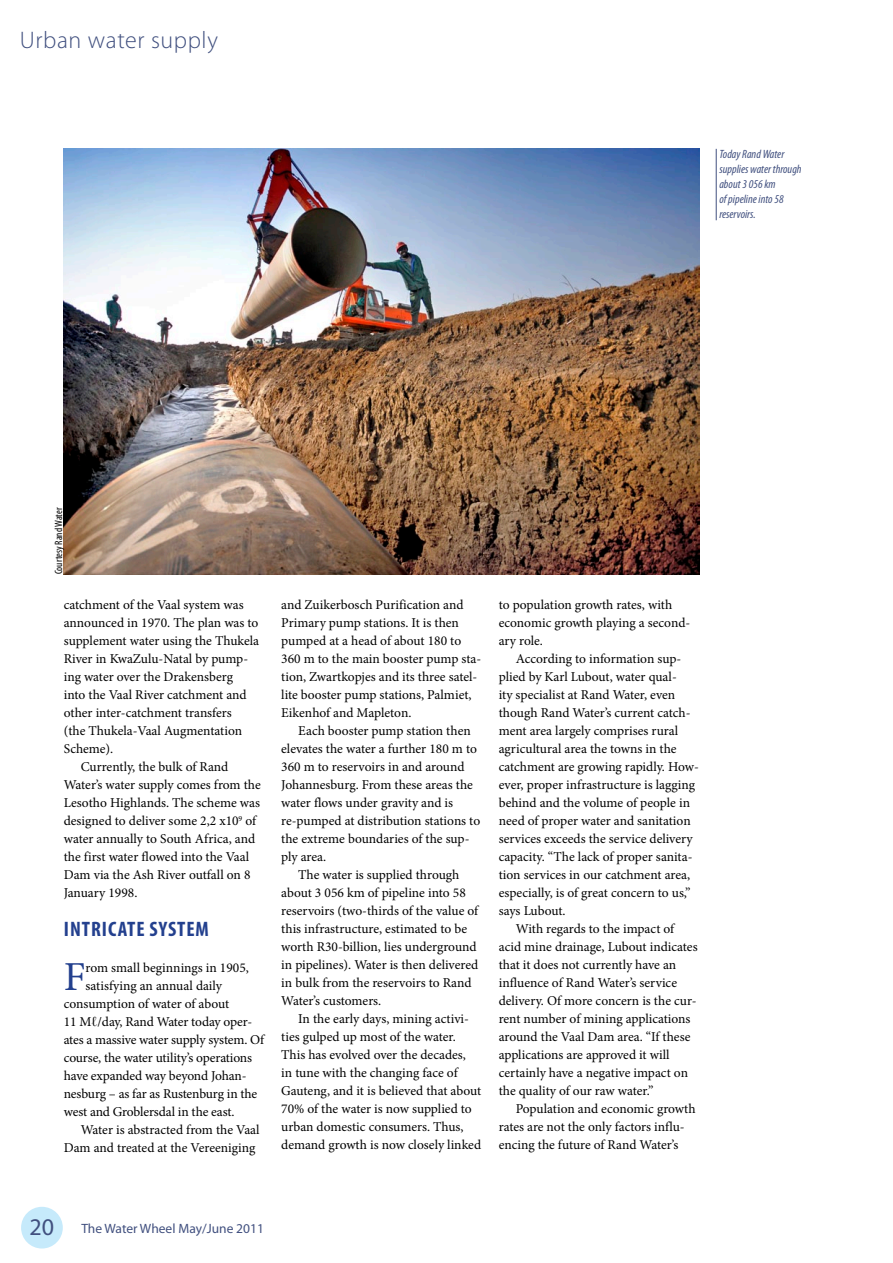
<style>
.page{position:relative;width:893px;height:1263px;background:#fff}
.page>*{position:absolute;margin:0;border:0;box-sizing:border-box;transform-origin:0 0}
.t1{font:41.25px "Minion Pro";color:#23408e}
.t2{font:300 24px "Myriad Pro";letter-spacing:.025em;color:#41507f}
.t3{font:700 condensed 21px "Myriad Pro";letter-spacing:.045em;color:#23408e}
.t4{font:13.5px/18px "Minion Pro";letter-spacing:-.005em;color:#000}
.t5{font:13.5px "Myriad Pro";color:#41507f}
.t6{font:italic condensed 12px/15px "Myriad Pro";color:#41507f}
.t7{font:condensed 10.65px "Myriad Pro";color:#000}
.s1{font-family:"Times New Roman"}
.s2{font-size:24px}
</style>
<div class="page">
<div style="left:21px;top:1207px;width:42px;height:41px;background:#c6eafb;border-radius:50%"></div>
<img style="left:64px;top:149px;width:635px;height:425px">
<hr style="left:716px;top:149px;width:1px;height:71px;background:#41507f">
<h2 class="t2" style="left:20px;top:26px;width:200px">Urban water supply</h2>
<p class="t6" style="left:719px;top:146px;width:84px">Today Rand Water supplies water through about 3 056 km<br>of pipeline into 58 reservoirs.</p>
<p class="t7" style="left:52px;top:574px;width:68px;rotate:-90deg">Courtesy Rand Water</p>
<p class="t4" style="left:64px;top:596px;width:181px">catchment of the Vaal system was</p>
<p class="t4" style="left:64px;top:614px;width:196px">announced in 1970. The plan was to</p>
<p class="t4" style="left:64px;top:632px;width:197px">supplement water using the Thukela</p>
<p class="t4" style="left:64px;top:650px;width:186px">River in KwaZulu-Natal by pump-</p>
<p class="t4" style="left:64px;top:668px;width:171px">ing water over the Drakensberg</p>
<p class="t4" style="left:64px;top:686px;width:184px">into the Vaal River catchment and</p>
<p class="t4" style="left:64px;top:704px;width:169px">other inter-catchment transfers</p>
<p class="t4" style="left:64px;top:722px;width:180px">(the Thukela-Vaal Augmentation</p>
<p class="t4" style="left:64px;top:740px;width:51px">Scheme).</p>
<p class="t4" style="left:81px;top:758px;width:149px">Currently, the bulk of Rand</p>
<p class="t4" style="left:64px;top:776px;width:199px">Water’s water supply comes from the</p>
<p class="t4" style="left:64px;top:794px;width:198px">Lesotho Highlands. The scheme was</p>
<p class="t4" style="left:64px;top:812px;width:194px">designed to deliver some 2,2 x10<sup>9</sup> of</p>
<p class="t4" style="left:64px;top:830px;width:193px">water annually to South Africa, and</p>
<p class="t4" style="left:64px;top:848px;width:187px">the first water flowed into the Vaal</p>
<p class="t4" style="left:64px;top:866px;width:188px">Dam via the Ash River outfall on 8</p>
<p class="t4" style="left:64px;top:884px;width:75px">January 1998.</p>
<h3 class="t3" style="left:64px;top:916px;width:147px">INTRICATE SYSTEM</h3>
<h1 class="t1" style="left:64px;top:950px;width:23px">F</h1>
<p class="t4" style="left:86px;top:959px;width:165px">rom small beginnings in 1905,</p>
<p class="t4" style="left:86px;top:977px;width:138px">satisfying an annual daily</p>
<p class="t4" style="left:64px;top:995px;width:167px">consumption of water of about</p>
<p class="t4" style="left:64px;top:1013px;width:190px">11 M<span class="s1">ℓ</span>/day, Rand Water today oper-</p>
<p class="t4" style="left:64px;top:1031px;width:202px">ates a massive water supply system. Of</p>
<p class="t4" style="left:64px;top:1049px;width:190px">course, the water utility’s operations</p>
<p class="t4" style="left:64px;top:1067px;width:184px">have expanded way beyond Johan-</p>
<p class="t4" style="left:64px;top:1085px;width:195px">nesburg – as far as Rustenburg in the</p>
<p class="t4" style="left:64px;top:1103px;width:172px">west and Groblersdal in the east.</p>
<p class="t4" style="left:81px;top:1121px;width:180px">Water is abstracted from the Vaal</p>
<p class="t4" style="left:64px;top:1139px;width:193px">Dam and treated at the Vereeniging</p>
<p class="t4" style="left:281px;top:596px;width:202px">and Zuikerbosch Purification and<br>Primary pump stations. It is then pumped at a head of about 180 to<br>360 m to the main booster pump sta&shy;tion, Zwartkopjes and its three satel&shy;lite booster pump stations, Palmiet,<br>Eikenhof and Mapleton.</p>
<p class="t4" style="left:298px;top:722px;width:174px">Each booster pump station then</p>
<p class="t4" style="left:281px;top:740px;width:197px">elevates the water a further 180 m to</p>
<p class="t4" style="left:281px;top:758px;width:185px">360 m to reservoirs in and around</p>
<p class="t4" style="left:281px;top:776px;width:193px">Johannesburg. From these areas the</p>
<p class="t4" style="left:281px;top:794px;width:173px">water flows under gravity and is</p>
<p class="t4" style="left:281px;top:812px;width:200px">re-pumped at distribution stations to</p>
<p class="t4" style="left:281px;top:830px;width:190px">the extreme boundaries of the sup-</p>
<p class="t4" style="left:281px;top:848px;width:47px">ply area.</p>
<p class="t4" style="left:298px;top:866px;width:163px">The water is supplied through</p>
<p class="t4" style="left:281px;top:884px;width:186px">about 3 056 km of pipeline into 58</p>
<p class="t4" style="left:281px;top:902px;width:198px">reservoirs (two-thirds of the value of</p>
<p class="t4" style="left:281px;top:920px;width:187px">this infrastructure, estimated to be</p>
<p class="t4" style="left:281px;top:938px;width:197px">worth R30-billion, lies underground</p>
<p class="t4" style="left:281px;top:956px;width:199px">in pipelines). Water is then delivered</p>
<p class="t4" style="left:281px;top:974px;width:192px">in bulk from the reservoirs to Rand</p>
<p class="t4" style="left:281px;top:992px;width:102px">Water’s customers.</p>
<p class="t4" style="left:298px;top:1010px;width:172px">In the early days, mining activi-</p>
<p class="t4" style="left:281px;top:1028px;width:176px">ties gulped up most of the water.</p>
<p class="t4" style="left:281px;top:1046px;width:186px">This has evolved over the decades,</p>
<p class="t4" style="left:281px;top:1064px;width:178px">in tune with the changing face of</p>
<p class="t4" style="left:281px;top:1082px;width:202px">Gauteng, and it is believed that about</p>
<p class="t4" style="left:281px;top:1100px;width:192px">70% of the water is now supplied to</p>
<p class="t4" style="left:281px;top:1118px;width:184px">urban domestic consumers. Thus,</p>
<p class="t4" style="left:281px;top:1136px;width:201px">demand growth is now closely linked</p>
<p class="t4" style="left:499px;top:596px;width:193px">to population growth rates, with economic growth playing a second&shy;ary role.</p>
<p class="t4" style="left:516px;top:650px;width:167px">According to information sup-</p>
<p class="t4" style="left:499px;top:668px;width:180px">plied by Karl Lubout, water qual-</p>
<p class="t4" style="left:499px;top:686px;width:178px">ity specialist at Rand Water, even</p>
<p class="t4" style="left:499px;top:704px;width:193px">though Rand Water’s current catch-</p>
<p class="t4" style="left:499px;top:722px;width:181px">ment area largely comprises rural</p>
<p class="t4" style="left:499px;top:740px;width:179px">agricultural area the towns in the</p>
<p class="t4" style="left:499px;top:758px;width:202px">catchment are growing rapidly. How-</p>
<p class="t4" style="left:499px;top:776px;width:198px">ever, proper infrastructure is lagging</p>
<p class="t4" style="left:499px;top:794px;width:193px">behind and the volume of people in</p>
<p class="t4" style="left:499px;top:812px;width:193px">need of proper water and sanitation</p>
<p class="t4" style="left:499px;top:830px;width:196px">services exceeds the service delivery</p>
<p class="t4" style="left:499px;top:848px;width:195px">capacity. “The lack of proper sanita-</p>
<p class="t4" style="left:499px;top:866px;width:193px">tion services in our catchment area,</p>
<p class="t4" style="left:499px;top:884px;width:193px">especially, is of great concern to us,”</p>
<p class="t4" style="left:499px;top:902px;width:68px">says Lubout.</p>
<p class="t4" style="left:516px;top:920px;width:160px">With regards to the impact of</p>
<p class="t4" style="left:499px;top:938px;width:200px">acid mine drainage, Lubout indicates</p>
<p class="t4" style="left:499px;top:956px;width:179px">that it does not currently have an</p>
<p class="t4" style="left:499px;top:974px;width:180px">influence of Rand Water’s service</p>
<p class="t4" style="left:499px;top:992px;width:199px">delivery. Of more concern is the cur-</p>
<p class="t4" style="left:499px;top:1010px;width:193px">rent number of mining applications</p>
<p class="t4" style="left:499px;top:1028px;width:193px">around the Vaal Dam area. “If these</p>
<p class="t4" style="left:499px;top:1046px;width:172px">applications are approved it will</p>
<p class="t4" style="left:499px;top:1064px;width:191px">certainly have a negative impact on</p>
<p class="t4" style="left:499px;top:1082px;width:156px">the quality of our raw water.”</p>
<p class="t4" style="left:516px;top:1100px;width:181px">Population and economic growth</p>
<p class="t4" style="left:499px;top:1118px;width:187px">rates are not the only factors influ-</p>
<p class="t4" style="left:499px;top:1136px;width:181px">encing the future of Rand Water’s</p>
<p class="t5" style="left:30px;top:1220px;width:236px"><span class="s2">20</span> The Water Wheel May/June 2011</p>
</div>
